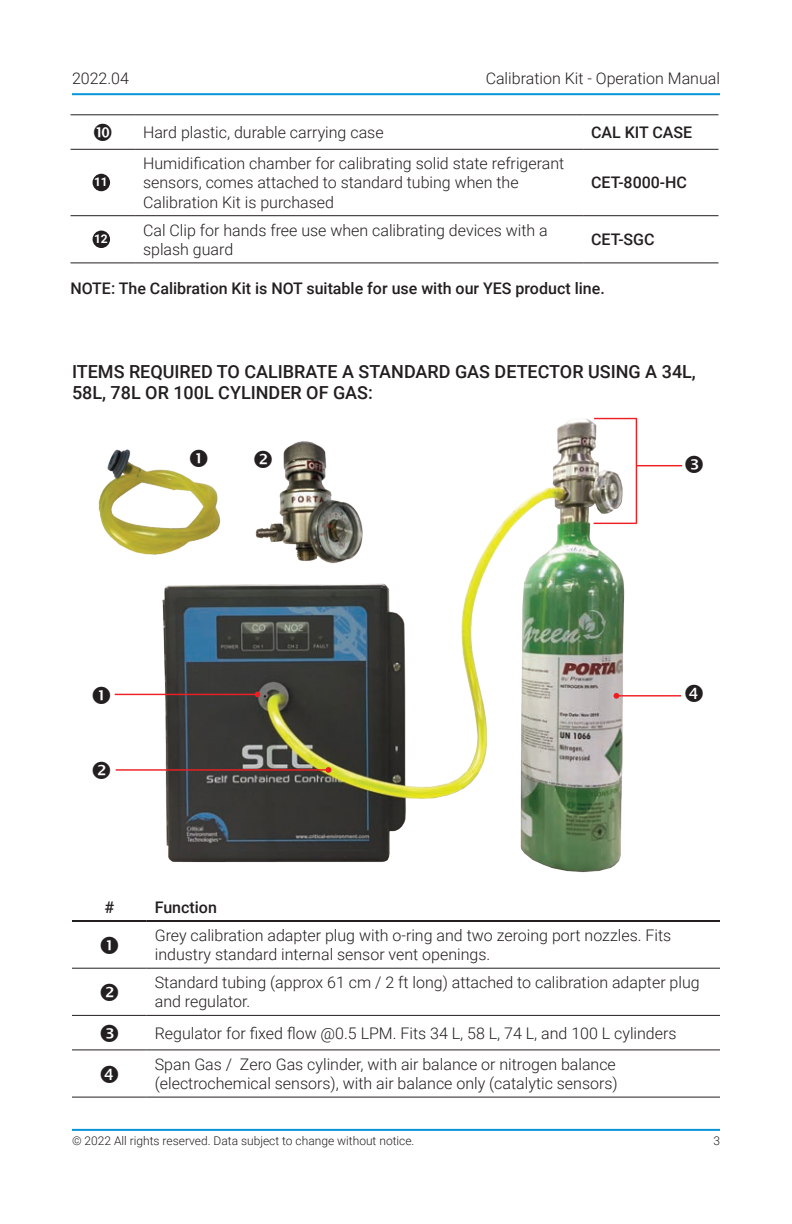
<style>
.page{position:relative;width:792px;height:1224px;background:#fff}
.page>*{position:absolute;margin:0;border:0;box-sizing:border-box;transform-origin:0 0}
.t1{font:500 18px/21.6px "Roboto";color:#231f20}
.t2{font:300 16px/19.2px "Roboto";color:#231f20}
.t3{font:500 16px "Roboto";color:#231f20}
.t4{font:300 12px "Roboto";color:#231f20}
.t5{font:700 12px "Roboto";color:#fff}
</style>
<div class="page">
<hr style="left:72px;top:1129px;width:648px;height:2px;background:#0696d7">
<hr style="left:72px;top:93px;width:648px;height:2px;background:#0696d7">
<img style="left:98px;top:449px;width:42px;height:105px">
<img style="left:140px;top:417px;width:510px;height:456px">
<hr style="left:72px;top:920px;width:75px;height:2px;background:#231f20">
<hr style="left:147px;top:920px;width:573px;height:2px;background:#231f20">
<hr style="left:72px;top:968px;width:75px;height:1px;background:#231f20">
<hr style="left:147px;top:968px;width:573px;height:1px;background:#231f20">
<hr style="left:72px;top:1015px;width:75px;height:1px;background:#231f20">
<hr style="left:147px;top:1015px;width:573px;height:1px;background:#231f20">
<hr style="left:72px;top:1050px;width:75px;height:1px;background:#231f20">
<hr style="left:147px;top:1050px;width:573px;height:1px;background:#231f20">
<hr style="left:72px;top:1097px;width:75px;height:1px;background:#231f20">
<hr style="left:147px;top:1097px;width:573px;height:1px;background:#231f20">
<hr style="left:616px;top:695px;width:65px;height:2px;background:#ee1f23">
<svg style="left:614px;top:693px;width:5px;height:6px"></svg>
<hr style="left:115px;top:694px;width:143px;height:1px;background:#ee1f23">
<svg style="left:255px;top:692px;width:5px;height:5px"></svg>
<hr style="left:116px;top:769px;width:212px;height:2px;background:#ee1f23">
<svg style="left:326px;top:767px;width:5px;height:6px"></svg>
<hr style="left:636px;top:419px;width:1px;height:105px;background:#ee1f23">
<hr style="left:594px;top:418px;width:43px;height:1px;background:#ee1f23">
<hr style="left:594px;top:523px;width:42px;height:1px;background:#ee1f23">
<hr style="left:636px;top:465px;width:46px;height:1px;background:#ee1f23">
<img style="left:253px;top:438px;width:114px;height:129px">
<hr style="left:71px;top:149px;width:64px;height:1px;background:#231f20">
<hr style="left:71px;top:215px;width:64px;height:1px;background:#231f20">
<hr style="left:71px;top:263px;width:64px;height:1px;background:#231f20">
<hr style="left:135px;top:114px;width:448px;height:1px;background:#231f20">
<hr style="left:583px;top:114px;width:136px;height:1px;background:#231f20">
<hr style="left:135px;top:149px;width:448px;height:1px;background:#231f20">
<hr style="left:583px;top:149px;width:136px;height:1px;background:#231f20">
<hr style="left:135px;top:215px;width:448px;height:1px;background:#231f20">
<hr style="left:583px;top:215px;width:136px;height:1px;background:#231f20">
<hr style="left:135px;top:263px;width:448px;height:1px;background:#231f20">
<hr style="left:583px;top:263px;width:136px;height:1px;background:#231f20">
<hr style="left:71px;top:114px;width:64px;height:1px;background:#231f20">
<div style="left:94px;top:175px;width:15px;height:15px;background:#231f20;border-radius:50%"></div>
<div style="left:93px;top:174px;width:17px;height:17px;border:2px solid #231f20;border-radius:50%"></div>
<div style="left:94px;top:232px;width:15px;height:15px;background:#231f20;border-radius:50%"></div>
<div style="left:93px;top:231px;width:17px;height:17px;border:2px solid #231f20;border-radius:50%"></div>
<svg style="left:190px;top:450px;width:18px;height:17px"></svg>
<svg style="left:254px;top:450px;width:18px;height:18px"></svg>
<p class="t2" style="left:72px;top:68px;width:59px">2022.04</p>
<p class="t2" style="left:486px;top:68px;width:236px">Calibration Kit - Operation Manual</p>
<p class="t5" style="left:94px;top:174px;width:15px">11</p>
<p class="t2" style="left:143px;top:122px;width:242px">Hard plastic, durable carrying case</p>
<p class="t3" style="left:591px;top:121px;width:103px">CAL KIT CASE</p>
<p class="t2" style="left:143px;top:153px;width:423px">Humidification chamber for calibrating solid state refrigerant sensors, comes attached to standard tubing when the<br>Calibration Kit is purchased</p>
<p class="t3" style="left:591px;top:172px;width:97px">CET-8000-HC</p>
<p class="t5" style="left:94px;top:230px;width:15px">12</p>
<p class="t2" style="left:143px;top:220px;width:406px">Cal Clip for hands free use when calibrating devices with a splash guard</p>
<p class="t3" style="left:591px;top:228px;width:65px">CET-SGC</p>
<p class="t3" style="left:71px;top:277px;width:536px">NOTE: The Calibration Kit is NOT suitable for use with our YES product line.</p>
<p class="t1" style="left:72px;top:360px;width:625px">ITEMS REQUIRED TO CALIBRATE A STANDARD GAS DETECTOR USING A 34L,<br>58L, 78L OR 100L CYLINDER OF GAS:</p>
<p class="t3" style="left:105px;top:896px;width:11px">#</p>
<p class="t3" style="left:155px;top:896px;width:64px">Function</p>
<p class="t2" style="left:155px;top:925px;width:518px">Grey calibration adapter plug with o-ring and two zeroing port nozzles. Fits industry standard internal sensor vent openings.</p>
<p class="t2" style="left:155px;top:972px;width:546px">Standard tubing (approx 61 cm / 2 ft long) attached to calibration adapter plug and regulator.</p>
<p class="t2" style="left:155px;top:1017px;width:523px;line-height:31.2px">Regulator for fixed flow @0.5 LPM. Fits 34 L, 58 L, 74 L, and 100 L cylinders<br>Span Gas / Zero Gas cylinder, with air balance or nitrogen balance</p>
<p class="t2" style="left:155px;top:1073px;width:465px">(electrochemical sensors), with air balance only (catalytic sensors)</p>
<p class="t4" style="left:72px;top:1132px;width:344px">© 2022 All rights reserved. Data subject to change without notice.</p>
<p class="t4" style="left:713px;top:1132px;width:8px">3</p>
</div>
